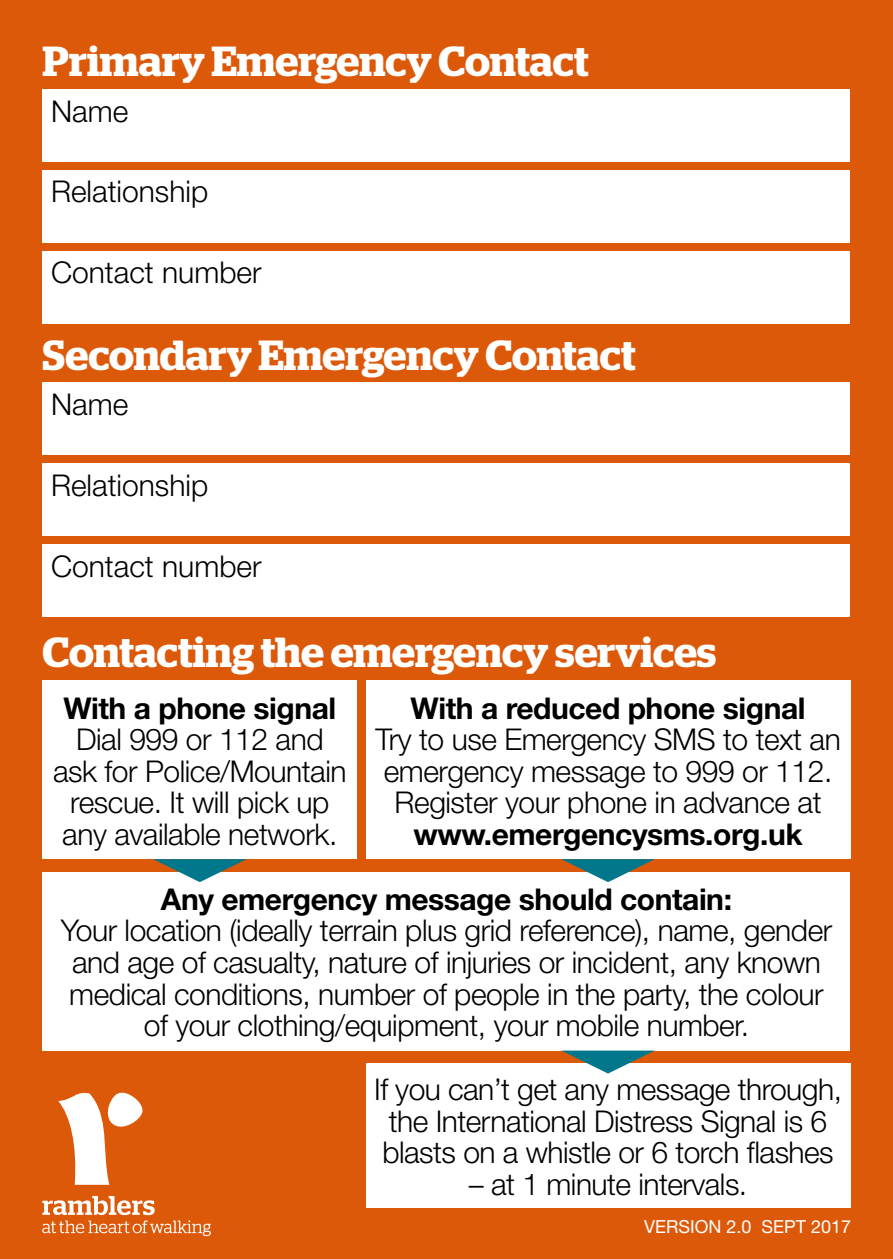
<style>
.page{position:relative;width:893px;height:1259px;background:#dd590a}
.page>*{position:absolute;margin:0;border:0;box-sizing:border-box;transform-origin:0 0}
.t1{font:600 42px "Stag";color:#fff}
.t2{font:300 30px/31.5px "Helvetica Neue";letter-spacing:-.015em;color:#000;text-align:center}
.t3{font:700 30px "Helvetica Neue";letter-spacing:-.015em;color:#000}
.t4{font:18px "Helvetica Neue";color:#fff}
</style>
<div class="page">
<div style="left:43px;top:89px;width:807px;height:73px;background:#fff"></div>
<div style="left:43px;top:170px;width:807px;height:72px;background:#fff"></div>
<div style="left:43px;top:251px;width:807px;height:72px;background:#fff"></div>
<div style="left:43px;top:872px;width:807px;height:178px;background:#fff"></div>
<svg style="left:58px;top:1092px;width:85px;height:92px"></svg>
<svg style="left:42px;top:1196px;width:169px;height:40px"></svg>
<div style="left:366px;top:1063px;width:484px;height:145px;background:#fff"></div>
<div style="left:366px;top:680px;width:484px;height:179px;background:#fff"></div>
<svg style="left:153px;top:859px;width:94px;height:23px"></svg>
<svg style="left:561px;top:859px;width:94px;height:23px"></svg>
<svg style="left:561px;top:1050px;width:94px;height:23px"></svg>
<div style="left:43px;top:383px;width:807px;height:72px;background:#fff"></div>
<div style="left:43px;top:463px;width:807px;height:73px;background:#fff"></div>
<div style="left:43px;top:544px;width:807px;height:73px;background:#fff"></div>
<div style="left:43px;top:680px;width:314px;height:179px;background:#fff"></div>
<h1 class="t1" style="left:43px;top:37px;width:548px">Primary Emergency Contact</h1>
<p class="t2" style="left:51px;top:94px;width:79px">Name</p>
<p class="t2" style="left:51px;top:175px;width:159px">Relationship</p>
<p class="t2" style="left:51px;top:256px;width:212px">Contact number</p>
<h1 class="t1" style="left:43px;top:330px;width:595px">Secondary Emergency Contact</h1>
<p class="t2" style="left:51px;top:388px;width:79px">Name</p>
<p class="t2" style="left:51px;top:469px;width:159px">Relationship</p>
<p class="t2" style="left:51px;top:549px;width:212px">Contact number</p>
<h1 class="t1" style="left:43px;top:628px;width:675px">Contacting the emergency services</h1>
<p class="t3" style="left:63px;top:689px;width:274px">With a phone signal</p>
<p class="t2" style="left:53px;top:723px;width:295px">Dial 999 or 112 and ask for Police/Mountain rescue. It will pick up any available network.</p>
<p class="t3" style="left:411px;top:689px;width:396px">With a reduced phone signal</p>
<p class="t2" style="left:375px;top:723px;width:467px">Try to use Emergency SMS to text an emergency message to 999 or 112.<br>Register your phone in advance at</p>
<p class="t3" style="left:414px;top:815px;width:390px">www.emergencysms.org.uk</p>
<p class="t3" style="left:161px;top:880px;width:572px">Any emergency message should contain:</p>
<p class="t2" style="left:61px;top:914px;width:773px">Your location (ideally terrain plus grid reference), name, gender and age of casualty, nature of injuries or incident, any known medical conditions, number of people in the party, the colour of your clothing/equipment, your mobile number.</p>
<p class="t2" style="left:374px;top:1073px;width:469px;text-align:left">If you can’t get any message through, the International Distress Signal is 6 blasts on a whistle or 6 torch flashes</p>
<p class="t2" style="left:469px;top:1167px;width:280px">– at 1 minute intervals.</p>
<p class="t4" style="left:644px;top:1215px;width:209px">VERSION 2.0 SEPT 2017</p>
</div>
